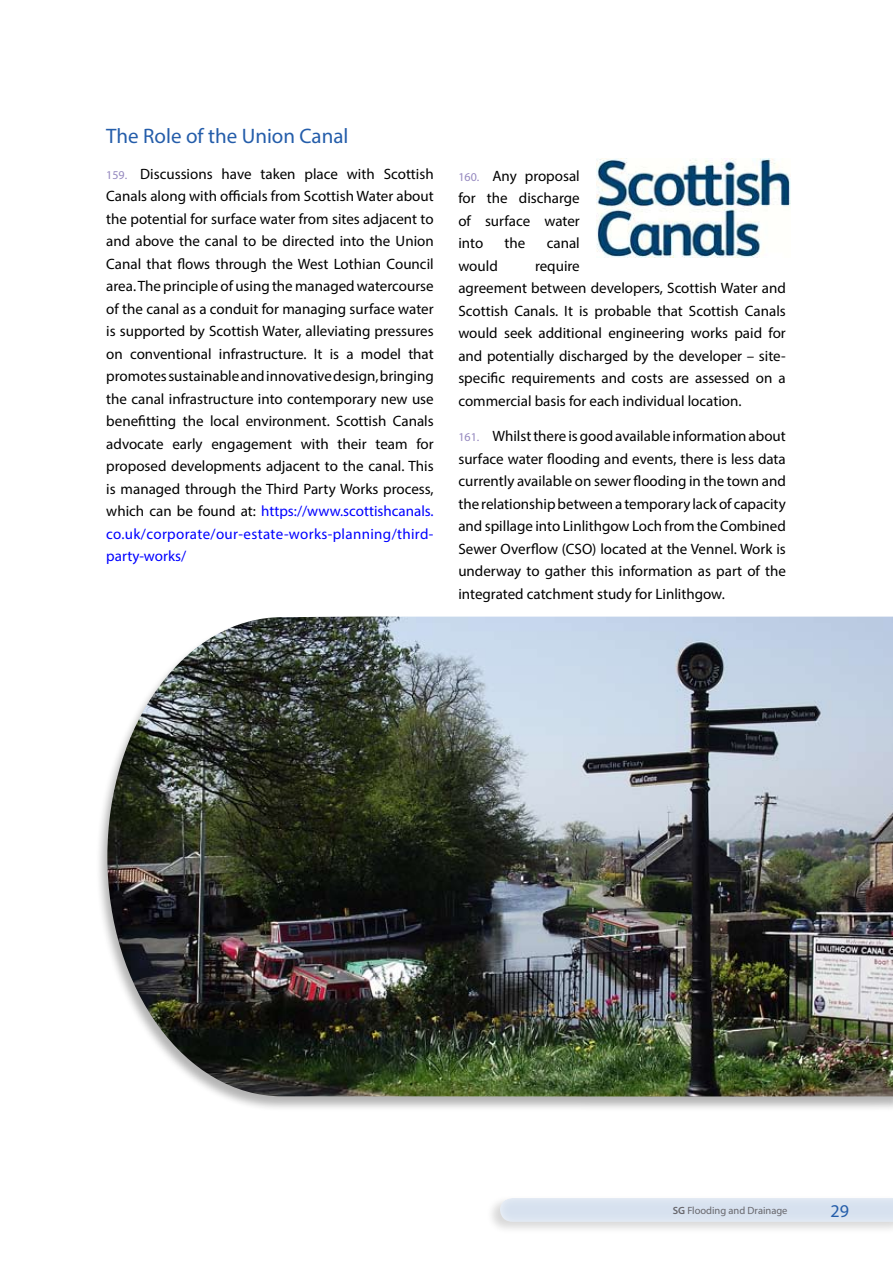
<style>
.page{position:relative;width:893px;height:1263px;background:#fff}
.page>*{position:absolute;margin:0;border:0;box-sizing:border-box;transform-origin:0 0}
.t1{font:21px "Myriad Pro";color:#245daa}
.t2{font:18px "Myriad Pro";color:#245daa}
.t3{font:15px/22.5px "Myriad Pro";color:#000;text-align:justify}
.t4{font:10.5px "Myriad Pro";color:#68676c}
.s1{font-size:12px;color:#9588bf}
.s2{color:#00f}
.s3{font-weight:600}
</style>
<div class="page">
<div style="left:485px;top:1194px;width:408px;height:44px;background:#000;opacity:.28"></div>
<div style="left:500px;top:1195px;width:393px;height:27px;background:#fff;opacity:.75"></div>
<div style="left:95px;top:616px;width:798px;height:503px;background:#000;opacity:.3"></div>
<img style="left:107px;top:617px;width:786px;height:480px">
<img style="left:597px;top:158px;width:193px;height:99px">
<h1 class="t1" style="left:106px;top:123px;width:244px">The Role of the Union Canal</h1>
<p class="t3" style="left:106px;top:162px;width:329px"><span class="s1">159.</span> Discussions have taken place with Scottish Canals along with officials from Scottish Water about the potential for surface water from sites adjacent to and above the canal to be directed into the Union Canal that flows through the West Lothian Council area. The principle of using the managed watercourse of the canal as a conduit for managing surface water is supported by Scottish Water, alleviating pressures on conventional infrastructure. It is a model that promotes sustainable and innovative design, bringing the canal infrastructure into contemporary new use benefitting the local environment. Scottish Canals advocate early engagement with their team for proposed developments adjacent to the canal. This is managed through the Third Party Works process, which can be found at: <span class="s2">https://www.scottishcanals. co.uk/corporate/our-estate-works-planning/third&shy;party-works/</span></p>
<p class="t3" style="left:458px;top:164px;width:123px"><span class="s1">160.</span> Any proposal for the discharge of surface water into</p>
<p class="t3" style="left:505px;top:232px;width:22px">the</p>
<p class="t3" style="left:547px;top:232px;width:35px">canal</p>
<p class="t3" style="left:458px;top:254px;width:41px">would</p>
<p class="t3" style="left:458px;top:254px;width:329px;text-align:left;text-indent:77px">require<br>agreement between developers, Scottish Water and Scottish Canals. It is probable that Scottish Canals would seek additional engineering works paid for and potentially discharged by the developer – site&shy;specific requirements and costs are assessed on a commercial basis for each individual location.</p>
<p class="t3" style="left:458px;top:425px;width:329px"><span class="s1">161.</span> Whilst there is good available information about surface water flooding and events, there is less data currently available on sewer flooding in the town and the relationship between a temporary lack of capacity and spillage into Linlithgow Loch from the Combined Sewer Overflow (CSO) located at the Vennel. Work is underway to gather this information as part of the integrated catchment study for Linlithgow.</p>
<p class="t4" style="left:673px;top:1204px;width:116px"><span class="s3">SG</span> Flooding and Drainage</p>
<p class="t2" style="left:831px;top:1199px;width:20px">29</p>
</div>
